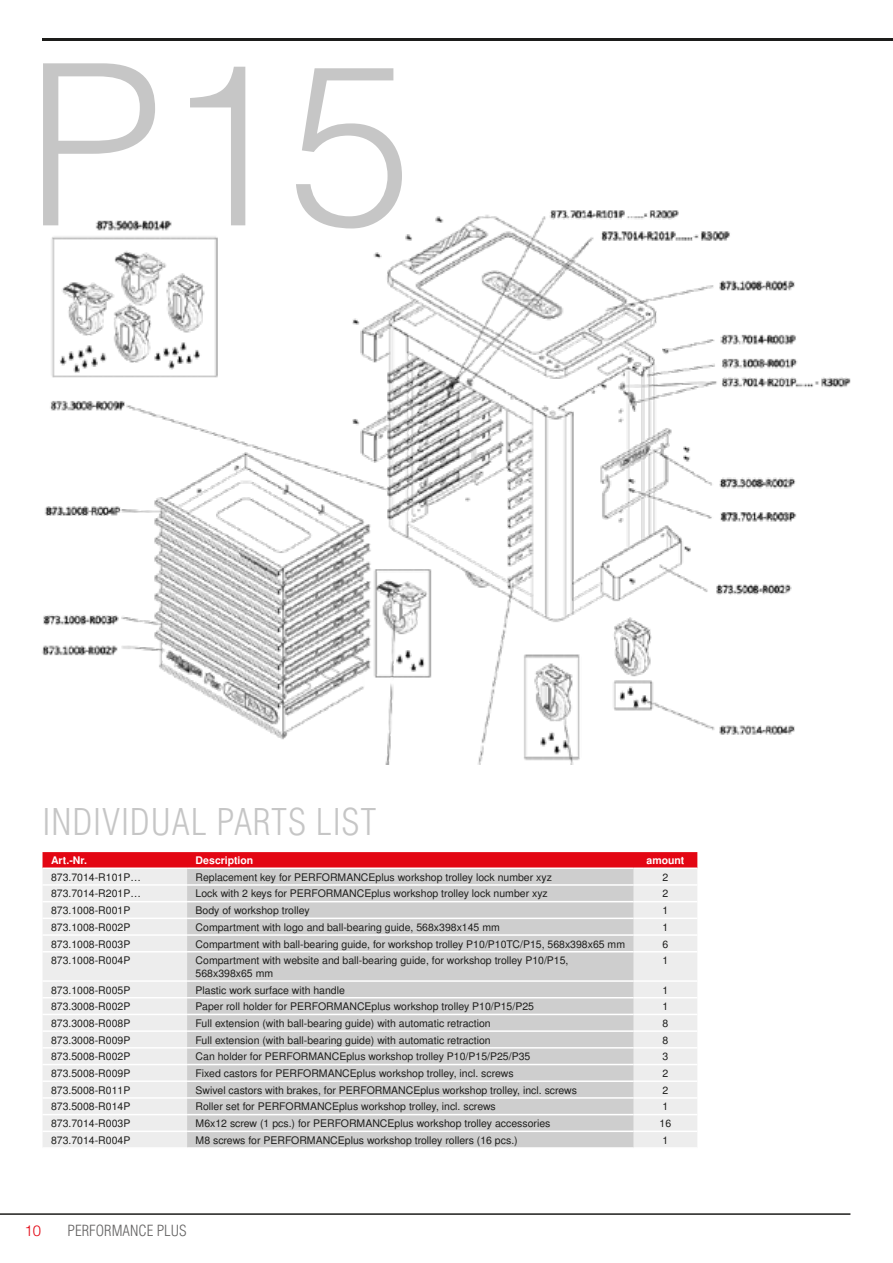
<style>
.page{position:relative;width:893px;height:1263px;background:#fff}
.page>*{position:absolute;margin:0;border:0;box-sizing:border-box;transform-origin:0 0}
.t1{font:300 225px "Helvetica LT Std";color:#c6c6c6}
.t2{font:300 condensed 36px "Helvetica LT Std";letter-spacing:.025em;color:#c6c6c6}
.t3{font:300 condensed 15px "Helvetica LT Std";color:#646363}
.t4{font:300 15px "Helvetica LT Std";color:#e30613}
.t5{font:10.5px/12.6px "KSTOOL Snimbus";color:#1d1d1b}
.t6{font:700 10.5px "KSTOOL Snimbus";color:#fff}
</style>
<div class="page">
<hr style="left:43px;top:38px;width:850px;height:2px;background:#1d1d1b">
<hr style="left:0;top:1213px;width:850px;height:2px;background:#1d1d1b">
<img style="left:42px;top:210px;width:809px;height:554px">
<div style="left:43px;top:852px;width:654px;height:15px;background:#e30613"></div>
<div style="left:43px;top:869px;width:654px;height:278px;background:#ededed"></div>
<div style="left:187px;top:869px;width:447px;height:278px;background:#cecece"></div>
<hr style="left:43px;top:884px;width:144px;height:2px;background:#fff">
<hr style="left:187px;top:884px;width:447px;height:2px;background:#fff">
<hr style="left:634px;top:884px;width:63px;height:2px;background:#fff">
<hr style="left:43px;top:901px;width:144px;height:1px;background:#fff">
<hr style="left:187px;top:901px;width:447px;height:1px;background:#fff">
<hr style="left:634px;top:901px;width:63px;height:1px;background:#fff">
<hr style="left:43px;top:917px;width:144px;height:2px;background:#fff">
<hr style="left:187px;top:917px;width:447px;height:2px;background:#fff">
<hr style="left:634px;top:917px;width:63px;height:2px;background:#fff">
<hr style="left:43px;top:934px;width:144px;height:2px;background:#fff">
<hr style="left:187px;top:934px;width:447px;height:2px;background:#fff">
<hr style="left:634px;top:934px;width:63px;height:2px;background:#fff">
<hr style="left:43px;top:951px;width:144px;height:1px;background:#fff">
<hr style="left:187px;top:951px;width:447px;height:1px;background:#fff">
<hr style="left:634px;top:951px;width:63px;height:1px;background:#fff">
<hr style="left:43px;top:980px;width:144px;height:2px;background:#fff">
<hr style="left:187px;top:980px;width:447px;height:2px;background:#fff">
<hr style="left:634px;top:980px;width:63px;height:2px;background:#fff">
<hr style="left:43px;top:997px;width:144px;height:1px;background:#fff">
<hr style="left:187px;top:997px;width:447px;height:1px;background:#fff">
<hr style="left:634px;top:997px;width:63px;height:1px;background:#fff">
<hr style="left:43px;top:1014px;width:144px;height:1px;background:#fff">
<hr style="left:187px;top:1014px;width:447px;height:1px;background:#fff">
<hr style="left:634px;top:1014px;width:63px;height:1px;background:#fff">
<hr style="left:43px;top:1030px;width:144px;height:2px;background:#fff">
<hr style="left:187px;top:1030px;width:447px;height:2px;background:#fff">
<hr style="left:634px;top:1030px;width:63px;height:2px;background:#fff">
<hr style="left:43px;top:1047px;width:144px;height:1px;background:#fff">
<hr style="left:187px;top:1047px;width:447px;height:1px;background:#fff">
<hr style="left:634px;top:1047px;width:63px;height:1px;background:#fff">
<hr style="left:43px;top:1064px;width:144px;height:1px;background:#fff">
<hr style="left:187px;top:1064px;width:447px;height:1px;background:#fff">
<hr style="left:634px;top:1064px;width:63px;height:1px;background:#fff">
<hr style="left:43px;top:1080px;width:144px;height:2px;background:#fff">
<hr style="left:187px;top:1080px;width:447px;height:2px;background:#fff">
<hr style="left:634px;top:1080px;width:63px;height:2px;background:#fff">
<hr style="left:43px;top:1097px;width:144px;height:2px;background:#fff">
<hr style="left:187px;top:1097px;width:447px;height:2px;background:#fff">
<hr style="left:634px;top:1097px;width:63px;height:2px;background:#fff">
<hr style="left:43px;top:1114px;width:144px;height:1px;background:#fff">
<hr style="left:187px;top:1114px;width:447px;height:1px;background:#fff">
<hr style="left:634px;top:1114px;width:63px;height:1px;background:#fff">
<hr style="left:43px;top:1130px;width:144px;height:2px;background:#fff">
<hr style="left:187px;top:1130px;width:447px;height:2px;background:#fff">
<hr style="left:634px;top:1130px;width:63px;height:2px;background:#fff">
<h1 class="t1" style="left:26px;top:5px;width:389px">P15</h1>
<h2 class="t2" style="left:43px;top:800px;width:335px">INDIVIDUAL PARTS LIST</h2>
<p class="t6" style="left:51px;top:854px;width:37px">Art.-Nr.</p>
<p class="t6" style="left:196px;top:854px;width:59px">Description</p>
<p class="t6" style="left:646px;top:854px;width:39px">amount</p>
<p class="t5" style="left:51px;top:871px;width:91px">873.7014-R101P…</p>
<p class="t5" style="left:196px;top:871px;width:358px">Replacement key for PERFORMANCEplus workshop trolley lock number xyz</p>
<p class="t5" style="left:663px;top:871px;width:7px">2</p>
<p class="t5" style="left:51px;top:888px;width:91px">873.7014-R201P…</p>
<p class="t5" style="left:196px;top:888px;width:354px">Lock with 2 keys for PERFORMANCEplus workshop trolley lock number xyz</p>
<p class="t5" style="left:663px;top:888px;width:7px">2</p>
<p class="t5" style="left:51px;top:904px;width:81px">873.1008-R001P</p>
<p class="t5" style="left:196px;top:904px;width:115px">Body of workshop trolley</p>
<p class="t5" style="left:663px;top:904px;width:7px">1</p>
<p class="t5" style="left:51px;top:921px;width:81px">873.1008-R002P</p>
<p class="t5" style="left:196px;top:921px;width:306px">Compartment with logo and ball-bearing guide, 568x398x145 mm</p>
<p class="t5" style="left:663px;top:921px;width:7px">1</p>
<p class="t5" style="left:51px;top:938px;width:81px">873.1008-R003P</p>
<p class="t5" style="left:196px;top:938px;width:431px">Compartment with ball-bearing guide, for workshop trolley P10/P10TC/P15, 568x398x65 mm</p>
<p class="t5" style="left:663px;top:938px;width:7px">6</p>
<p class="t5" style="left:51px;top:954px;width:81px">873.1008-R004P</p>
<p class="t5" style="left:196px;top:954px;width:374px">Compartment with website and ball-bearing guide, for workshop trolley P10/P15,<br>568x398x65 mm</p>
<p class="t5" style="left:663px;top:954px;width:7px">1</p>
<p class="t5" style="left:51px;top:984px;width:81px">873.1008-R005P</p>
<p class="t5" style="left:196px;top:984px;width:151px">Plastic work surface with handle</p>
<p class="t5" style="left:663px;top:984px;width:7px">1</p>
<p class="t5" style="left:51px;top:1000px;width:81px">873.3008-R002P</p>
<p class="t5" style="left:196px;top:1000px;width:340px">Paper roll holder for PERFORMANCEplus workshop trolley P10/P15/P25</p>
<p class="t5" style="left:663px;top:1000px;width:7px">1</p>
<p class="t5" style="left:51px;top:1017px;width:81px">873.3008-R008P</p>
<p class="t5" style="left:196px;top:1017px;width:297px">Full extension (with ball-bearing guide) with automatic retraction</p>
<p class="t5" style="left:663px;top:1017px;width:7px">8</p>
<p class="t5" style="left:51px;top:1034px;width:81px">873.3008-R009P</p>
<p class="t5" style="left:196px;top:1034px;width:297px">Full extension (with ball-bearing guide) with automatic retraction</p>
<p class="t5" style="left:663px;top:1034px;width:7px">8</p>
<p class="t5" style="left:51px;top:1050px;width:81px">873.5008-R002P</p>
<p class="t5" style="left:196px;top:1050px;width:336px">Can holder for PERFORMANCEplus workshop trolley P10/P15/P25/P35</p>
<p class="t5" style="left:663px;top:1050px;width:7px">3</p>
<p class="t5" style="left:51px;top:1067px;width:81px">873.5008-R009P</p>
<p class="t5" style="left:196px;top:1067px;width:319px">Fixed castors for PERFORMANCEplus workshop trolley, incl. screws</p>
<p class="t5" style="left:663px;top:1067px;width:7px">2</p>
<p class="t5" style="left:51px;top:1084px;width:81px">873.5008-R011P</p>
<p class="t5" style="left:196px;top:1084px;width:383px">Swivel castors with brakes, for PERFORMANCEplus workshop trolley, incl. screws</p>
<p class="t5" style="left:663px;top:1084px;width:7px">2</p>
<p class="t5" style="left:51px;top:1101px;width:81px">873.5008-R014P</p>
<p class="t5" style="left:196px;top:1101px;width:302px">Roller set for PERFORMANCEplus workshop trolley, incl. screws</p>
<p class="t5" style="left:663px;top:1101px;width:7px">1</p>
<p class="t5" style="left:51px;top:1117px;width:81px">873.7014-R003P</p>
<p class="t5" style="left:196px;top:1117px;width:356px">M6x12 screw (1 pcs.) for PERFORMANCEplus workshop trolley accessories</p>
<p class="t5" style="left:660px;top:1117px;width:13px">16</p>
<p class="t5" style="left:51px;top:1134px;width:81px">873.7014-R004P</p>
<p class="t5" style="left:196px;top:1134px;width:324px">M8 screws for PERFORMANCEplus workshop trolley rollers (16 pcs.)</p>
<p class="t5" style="left:663px;top:1134px;width:7px">1</p>
<h3 class="t4" style="left:24px;top:1221px;width:18px">10</h3>
<h3 class="t3" style="left:68px;top:1221px;width:121px">PERFORMANCE PLUS</h3>
</div>
